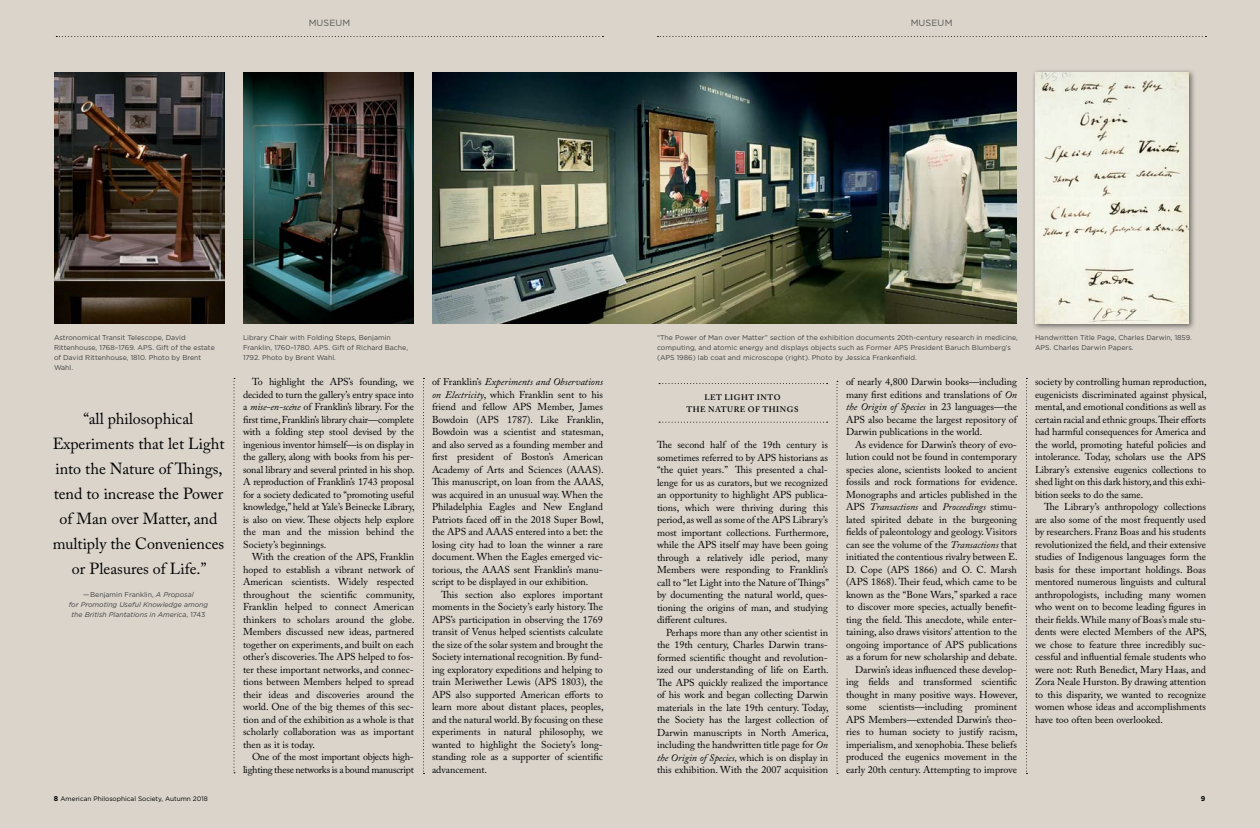
<style>
.page{position:relative;width:1260px;height:828px;background:#dad4cb}
.page>*{position:absolute;margin:0;border:0;box-sizing:border-box;transform-origin:0 0}
.t1{font:16px/25px "Adobe Caslon Pro";color:#000;text-align:center}
.t2{font:10px/12.5px "Adobe Caslon Pro";color:#000;text-align:justify}
.t3{font:10px/12.5px "Adobe Caslon Pro";letter-spacing:-.025em;color:#000;text-align:right}
.t4{font:9px "Gotham";letter-spacing:.02em;color:#636466}
.t5{font:600 8px/12.5px "Adobe Caslon Pro";letter-spacing:.07em;color:#000;text-align:center}
.t6{font:7px/10px "Gotham";color:#4d4d4f}
.t7{font:italic 7px/10px "Gotham";color:#4d4d4f;text-align:center}
.t8{font:700 7px "Gotham";color:#000}
.t9{font:6.5px "Gotham";color:#000}
.s1{font-style:normal}
.s2{font-style:italic}
.s3{font-weight:700;font-size:7px}
</style>
<div class="page">
<svg style="left:836px;top:381px;width:2px;height:393px"></svg>
<svg style="left:1026px;top:378px;width:1px;height:396px"></svg>
<svg style="left:56px;top:36px;width:547px;height:1px"></svg>
<svg style="left:658px;top:36px;width:549px;height:1px"></svg>
<svg style="left:659px;top:422px;width:169px;height:1px"></svg>
<svg style="left:659px;top:383px;width:169px;height:1px"></svg>
<svg style="left:233px;top:378px;width:2px;height:395px"></svg>
<svg style="left:423px;top:378px;width:2px;height:396px"></svg>
<div style="left:1031px;top:68px;width:165px;height:263px;background:#000;opacity:.5"></div>
<img style="left:1035px;top:72px;width:153px;height:252px">
<img style="left:243px;top:72px;width:171px;height:252px">
<img style="left:54px;top:72px;width:171px;height:252px">
<img style="left:432px;top:72px;width:585px;height:252px">
<p class="t4" style="left:308px;top:17px;width:43px">MUSEUM</p>
<p class="t4" style="left:911px;top:17px;width:43px">MUSEUM</p>
<p class="t6" style="left:54px;top:333px;width:162px">Astronomical Transit Telescope, David Rittenhouse, 1768–1769. APS. Gift of the estate of David Rittenhouse, 1810. Photo by Brent Wahl.</p>
<h1 class="t1" style="left:52px;top:406px;width:174px">“all philosophical<br>Experiments that let Light into the Nature of Things, tend to increase the Power of Man over Matter, and multiply the Conveniences or Pleasures of Life.”</h1>
<p class="t7" style="left:69px;top:589px;width:141px"><span class="s1">—Benjamin Franklin,</span> A Proposal<br>for Promoting Useful Knowledge among the British Plantations in America<span class="s1">, 1743</span></p>
<p class="t6" style="left:657px;top:333px;width:362px">“The Power of Man over Matter” section of the exhibition documents 20th-century research in medicine, computing, and atomic energy and displays objects such as Former APS President Baruch Blumberg’s (APS 1986) lab coat and microscope (right). Photo by Jessica Frankenfield.</p>
<p class="t6" style="left:243px;top:333px;width:167px">Library Chair with Folding Steps, Benjamin<br>Franklin, 1760–1780. APS. Gift of Richard Bache,<br>1792. Photo by Brent Wahl.</p>
<p class="t6" style="left:1035px;top:333px;width:159px">Handwritten Title Page, Charles Darwin, 1859.<br>APS. Charles Darwin Papers.</p>
<p class="t2" style="left:243px;top:376px;width:173px;text-indent:9px">To highlight the APS’s founding, we decided to turn the gallery’s entry space into a <span class="s2">mise-en-sce`ne</span> of Franklin’s library. For the first time, Franklin’s library chair—complete with a folding step stool devised by the ingenious inventor himself—is on display in the gallery, along with books from his per&shy;sonal library and several printed in his shop.<br>A reproduction of Franklin’s 1743 proposal for a society dedicated to “promoting useful knowledge,” held at Yale’s Beinecke Library, is also on view. These objects help explore the man and the mission behind the Society’s beginnings.</p>
<p class="t2" style="left:243px;top:551px;width:173px;text-indent:9px">With the creation of the APS, Franklin hoped to establish a vibrant network of American scientists. Widely respected throughout the scientific community, Franklin helped to connect American thinkers to scholars around the globe.<br>Members discussed new ideas, partnered together on experiments, and built on each other’s discoveries. The APS helped to fos&shy;ter these important networks, and connec&shy;tions between Members helped to spread their ideas and discoveries around the world. One of the big themes of this sec&shy;tion and of the exhibition as a whole is that scholarly collaboration was as important then as it is today.</p>
<p class="t3" style="left:243px;top:751px;width:172px">One of the most important objects high&shy;lighting these networks is a bound manuscript</p>
<p class="t2" style="left:432px;top:376px;width:173px">of Franklin’s <span class="s2">Experiments and Observations on Electricity</span>, which Franklin sent to his friend and fellow APS Member, James Bowdoin (APS 1787). Like Franklin, Bowdoin was a scientist and statesman, and also served as a founding member and first president of Boston’s American Academy of Arts and Sciences (AAAS).<br>This manuscript, on loan from the AAAS, was acquired in an unusual way. When the Philadelphia Eagles and New England Patriots faced off in the 2018 Super Bowl, the APS and AAAS entered into a bet: the losing city had to loan the winner a rare document. When the Eagles emerged vic&shy;torious, the AAAS sent Franklin’s manu&shy;script to be displayed in our exhibition.</p>
<p class="t2" style="left:432px;top:588px;width:173px;text-indent:9px">This section also explores important moments in the Society’s early history. The APS’s participation in observing the 1769 transit of Venus helped scientists calculate the size of the solar system and brought the Society international recognition. By fund&shy;ing exploratory expeditions and helping to train Meriwether Lewis (APS 1803), the APS also supported American efforts to learn more about distant places, peoples, and the natural world. By focusing on these experiments in natural philosophy, we wanted to highlight the Society’s long&shy;standing role as a supporter of scientific advancement.</p>
<p class="t5" style="left:686px;top:391px;width:112px">LET LIGHT INTO<br>THE NATURE OF THINGS</p>
<p class="t2" style="left:657px;top:439px;width:173px">The second half of the 19th century is sometimes referred to by APS historians as “the quiet years.” This presented a chal&shy;lenge for us as curators, but we recognized an opportunity to highlight APS publica&shy;tions, which were thriving during this period, as well as some of the APS Library’s most important collections. Furthermore, while the APS itself may have been going through a relatively idle period, many Members were responding to Franklin’s call to “let Light into the Nature of Things” by documenting the natural world, ques&shy;tioning the origins of man, and studying different cultures.</p>
<p class="t2" style="left:657px;top:626px;width:173px;text-indent:9px">Perhaps more than any other scientist in the 19th century, Charles Darwin trans&shy;formed scientific thought and revolution&shy;ized our understanding of life on Earth.<br>The APS quickly realized the importance of his work and began collecting Darwin materials in the late 19th century. Today, the Society has the largest collection of Darwin manuscripts in North America, including the handwritten title page for <span class="s2">On the Origin of Species,</span> which is on display in this exhibition. With the 2007 acquisition</p>
<p class="t2" style="left:846px;top:376px;width:173px">of nearly 4,800 Darwin books—including many first editions and translations of <span class="s2">On the Origin of Species</span> in 23 languages—the APS also became the largest repository of Darwin publications in the world.</p>
<p class="t2" style="left:846px;top:438px;width:173px;text-align:right">As evidence for Darwin’s theory of evo&shy;lution could not be found in contemporary species alone, scientists looked to ancient fossils and rock formations for evidence.<br>Monographs and articles published in the APS <span class="s2">Transactions</span> and <span class="s2">Proceedings</span> stimu&shy;lated spirited debate in the burgeoning fields of paleontology and geology. Visitors can see the volume of the <span class="s2">Transactions</span> that initiated the contentious rivalry between E.<br>D. Cope (APS 1866) and O. C. Marsh (APS 1868). Their feud, which came to be known as the “Bone Wars,” sparked a race to discover more species, actually benefit&shy;ting the field. This anecdote, while enter&shy;taining, also draws visitors’ attention to the ongoing importance of APS publications as a forum for new scholarship and debate.<br>Darwin’s ideas influenced these develop&shy;ing fields and transformed scientific thought in many positive ways. However, some scientists—including prominent APS Members—extended Darwin’s theo&shy;ries to human society to justify racism, imperialism, and xenophobia. These beliefs produced the eugenics movement in the early 20th century. Attempting to improve</p>
<p class="t2" style="left:1035px;top:376px;width:173px">society by controlling human reproduction, eugenicists discriminated against physical, mental, and emotional conditions as well as certain racial and ethnic groups. Their efforts had harmful consequences for America and the world, promoting hateful policies and intolerance. Today, scholars use the APS Library’s extensive eugenics collections to shed light on this dark history, and this exhi&shy;bition seeks to do the same.</p>
<p class="t2" style="left:1035px;top:501px;width:173px;text-indent:9px">The Library’s anthropology collections are also some of the most frequently used by researchers. Franz Boas and his students revolutionized the field, and their extensive studies of Indigenous languages form the basis for these important holdings. Boas mentored numerous linguists and cultural anthropologists, including many women who went on to become leading figures in their fields. While many of Boas’s male stu&shy;dents were elected Members of the APS, we chose to feature three incredibly suc&shy;cessful and influential female students who were not: Ruth Benedict, Mary Haas, and Zora Neale Hurston. By drawing attention to this disparity, we wanted to recognize women whose ideas and accomplishments have too often been overlooked.</p>
<p class="t9" style="left:54px;top:795px;width:155px"><span class="s3">8</span> American Philosophical Society, Autumn 2018</p>
<p class="t8" style="left:1201px;top:795px;width:6px">9</p>
</div>
